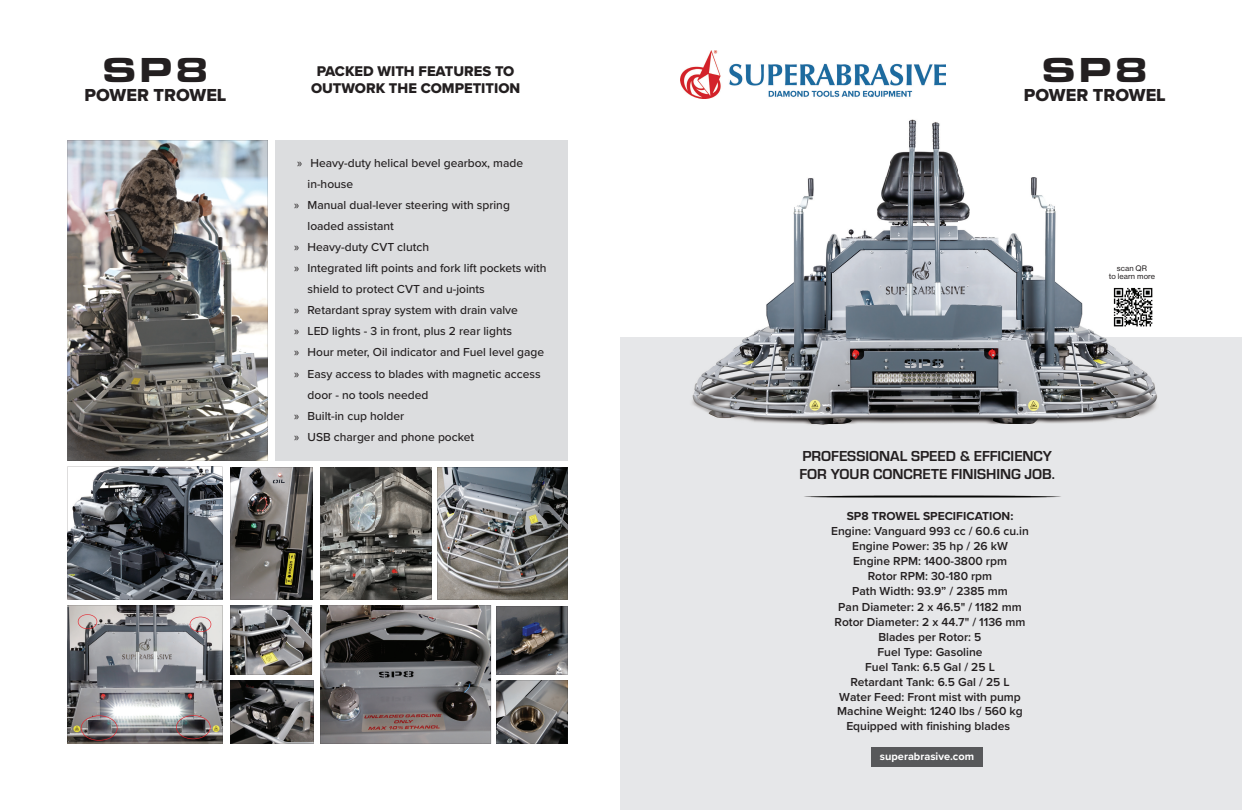
<style>
.page{position:relative;width:1242px;height:810px;background:#fff}
.page>*{position:absolute;margin:0;border:0;box-sizing:border-box;transform-origin:0 0}
.t1{font:900 36px "Eurostile Ext";letter-spacing:.05em;color:#231f20}
.t2{font:18px "Proxima Nova Extrabld";color:#231f20}
.t3{font:700 15px/18px "Eurostile";color:#231f20}
.t4{font:14.6px/16.7px "Proxima Nova Extrabld";color:#231f20;text-align:center}
.t5{font:500 12px "Proxima Nova";color:#231f20}
.t6{font:600 12px/15px "Proxima Nova";color:#231f20;text-align:center}
.t7{font:700 12px "Proxima Nova";color:#231f20}
.t8{font:700 11px "Proxima Nova";color:#fff}
.t9{font:7.5px/8px "N Haas Grotesk TX Pro 55 Rg";color:#231f20;text-align:center}
.s1{font-family:"Myriad Pro";font-weight:400}
</style>
<div class="page">
<div style="left:620px;top:337px;width:621px;height:472px;background:#e6e7e9"></div>
<div style="left:275px;top:140px;width:292px;height:320px;background:#dcdddf"></div>
<img style="left:680px;top:51px;width:265px;height:48px">
<img style="left:692px;top:119px;width:466px;height:306px">
<svg style="left:68px;top:605px;width:154px;height:138px;background:#919093"></svg>
<svg style="left:437px;top:467px;width:130px;height:131px;background:#787979"></svg>
<svg style="left:68px;top:466px;width:154px;height:132px;background:#555a60"></svg>
<svg style="left:320px;top:467px;width:111px;height:131px;background:#656460"></svg>
<svg style="left:230px;top:467px;width:82px;height:131px;background:#66625e"></svg>
<img style="left:68px;top:140px;width:200px;height:320px">
<svg style="left:230px;top:605px;width:82px;height:68px;background:#73726f"></svg>
<svg style="left:230px;top:680px;width:83px;height:63px;background:#535252"></svg>
<svg style="left:320px;top:605px;width:247px;height:138px;background:#6a6869"></svg>
<img style="left:804px;top:495px;width:257px;height:3px">
<img style="left:1111px;top:285px;width:42px;height:43px">
<div style="left:871px;top:747px;width:111px;height:19px;background:#57585a"></div>
<h1 class="t1" style="left:102px;top:42px;width:109px">SP8</h1>
<h2 class="t2" style="left:84px;top:81px;width:143px">POWER TROWEL</h2>
<p class="t4" style="left:311px;top:63px;width:211px">PACKED WITH FEATURES TO<br>OUTWORK THE COMPETITION</p>
<p class="t5" style="left:297px;top:154px;width:227px"><span class="s1">»</span> Heavy-duty helical bevel gearbox, made</p>
<p class="t5" style="left:307px;top:175px;width:47px">in-house</p>
<p class="t5" style="left:294px;top:196px;width:217px"><span class="s1">»</span> Manual dual-lever steering with spring</p>
<p class="t5" style="left:307px;top:217px;width:88px">loaded assistant</p>
<p class="t5" style="left:294px;top:238px;width:136px"><span class="s1">»</span> Heavy-duty CVT clutch</p>
<p class="t5" style="left:294px;top:259px;width:254px"><span class="s1">»</span> Integrated lift points and fork lift pockets with</p>
<p class="t5" style="left:307px;top:280px;width:179px">shield to protect CVT and u-joints</p>
<p class="t5" style="left:294px;top:301px;width:225px"><span class="s1">»</span> Retardant spray system with drain valve</p>
<p class="t5" style="left:294px;top:322px;width:219px"><span class="s1">»</span> LED lights - 3 in front, plus 2 rear lights</p>
<p class="t5" style="left:294px;top:343px;width:252px"><span class="s1">»</span> Hour meter, Oil indicator and Fuel level gage</p>
<p class="t5" style="left:294px;top:364px;width:248px"><span class="s1">»</span> Easy access to blades with magnetic access</p>
<p class="t5" style="left:307px;top:385px;width:122px">door - no tools needed</p>
<p class="t5" style="left:294px;top:406px;width:112px"><span class="s1">»</span> Built-in cup holder</p>
<p class="t5" style="left:294px;top:427px;width:181px"><span class="s1">»</span> USB charger and phone pocket</p>
<h1 class="t1" style="left:1040px;top:42px;width:109px">SP8</h1>
<h2 class="t2" style="left:1023px;top:81px;width:143px">POWER TROWEL</h2>
<p class="t9" style="left:1108px;top:263px;width:48px">scan QR<br>to learn more</p>
<p class="t3" style="left:799px;top:446px;width:257px">PROFESSIONAL SPEED &amp; EFFICIENCY<br>FOR YOUR CONCRETE FINISHING JOB.</p>
<p class="t7" style="left:846px;top:506px;width:168px">SP8 TROWEL SPECIFICATION:</p>
<p class="t6" style="left:831px;top:523px;width:199px">Engine: Vanguard 993 cc / 60.6 cu.in<br>Engine Power: 35 hp / 26 kW<br>Engine RPM: 1400-3800 rpm<br>Rotor RPM: 30-180 rpm<br>Path Width: 93.9” / 2385 mm<br>Pan Diameter: 2 x 46.5" / 1182 mm<br>Rotor Diameter: 2 x 44.7" / 1136 mm<br>Blades per Rotor: 5<br>Fuel Type: Gasoline<br>Fuel Tank: 6.5 Gal / 25 L<br>Retardant Tank: 6.5 Gal / 25 L<br>Water Feed: Front mist with pump<br>Machine Weight: 1240 lbs / 560 kg<br>Equipped with finishing blades</p>
<p class="t8" style="left:879px;top:748px;width:96px">superabrasive.com</p>
</div>
